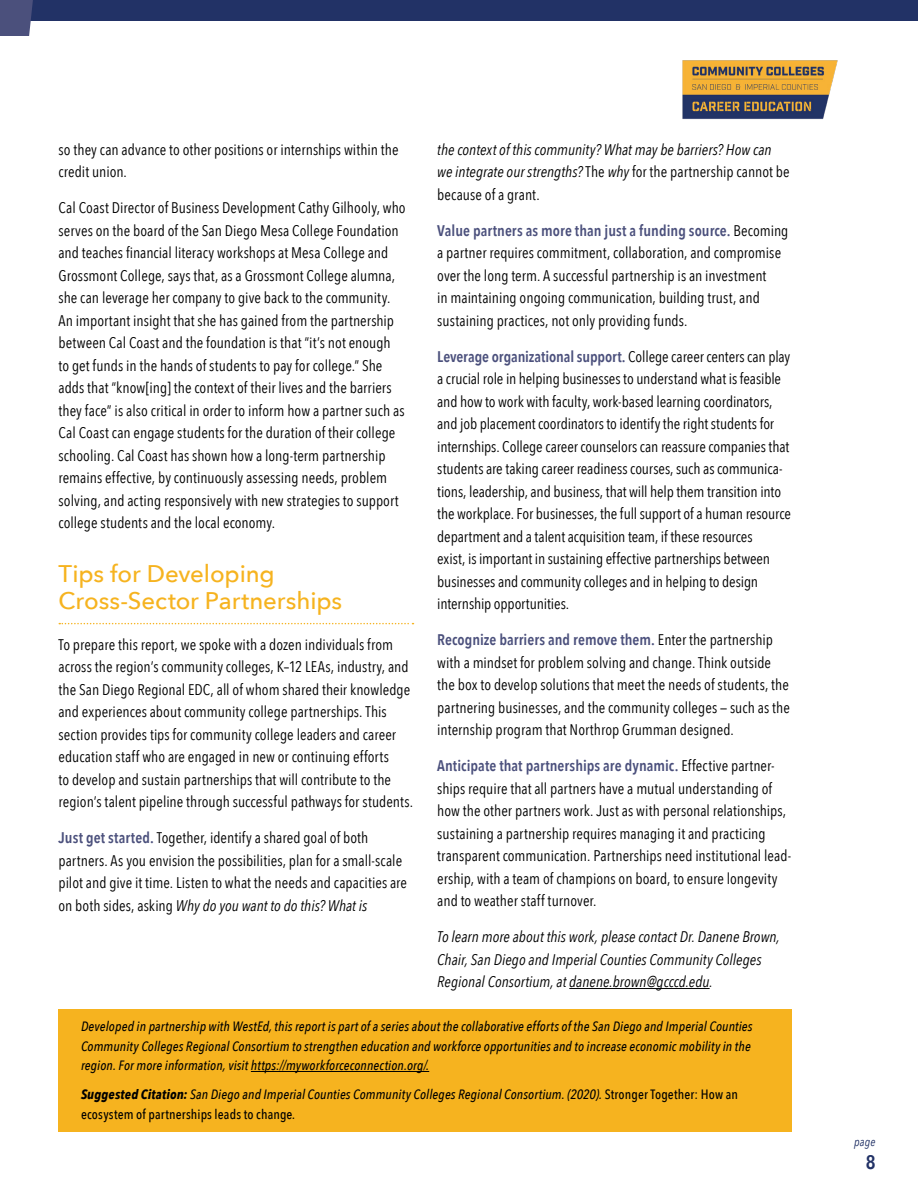
<style>
.page{position:relative;width:918px;height:1188px;background:#fff}
.page>*{position:absolute;margin:0;border:0;box-sizing:border-box;transform-origin:0 0}
.t1{font:500 24px/27px "Avenir Next";letter-spacing:-.005em;color:#f6b31f}
.t2{font:600 19.5px "Avenir Next Condensed";color:#223266}
.t3{font:15.3px/22.5px "Avenir Next Condensed";color:#000}
.t4{font:italic 15.3px/22.5px "Avenir Next Condensed";color:#000}
.t5{font:italic 500 13.5px/19.8px "Avenir Next Condensed";letter-spacing:.005em;color:#000;text-align:justify}
.t6{font:italic 12px "Avenir Next Condensed";color:#223266}
.s1{font-style:normal}
.s2{font-weight:600;color:#4b507c}
.s3{font-weight:700}
.s4{font-style:italic}
</style>
<div class="page">
<div style="left:0;top:0;width:918px;height:20px;background:#223266"></div>
<svg style="left:0;top:0;width:61px;height:36px"></svg>
<img style="left:682px;top:60px;width:156px;height:59px">
<svg style="left:59px;top:623px;width:354px;height:1px"></svg>
<hr style="left:569px;top:988px;width:141px;height:1px;background:#000">
<div style="left:58px;top:1010px;width:734px;height:73px;background:#f6b31f"></div>
<hr style="left:251px;top:1071px;width:178px;height:1px;background:#000">
<div style="left:58px;top:1078px;width:734px;height:54px;background:#f6b31f"></div>
<p class="t4" style="left:437px;top:138px;width:354px">the context of this community? What may be barriers? How can we integrate our strengths? <span class="s1">The</span> why <span class="s1">for the partnership cannot be because of a grant.</span></p>
<p class="t3" style="left:437px;top:219px;width:353px"><span class="s2">Value partners as more than just a funding source.</span> Becoming a partner requires commitment, collaboration, and compromise over the long term. A successful partnership is an investment<br>in maintaining ongoing communication, building trust, and sustaining practices, not only providing funds.</p>
<p class="t3" style="left:437px;top:344px;width:355px"><span class="s2">Leverage organizational support.</span> College career centers can play a crucial role in helping businesses to understand what is feasible and how to work with faculty, work-based learning coordinators, and job placement coordinators to identify the right students for internships. College career counselors can reassure companies that students are taking career readiness courses, such as communica&shy;tions, leadership, and business, that will help them transition into the workplace. For businesses, the full support of a human resource department and a talent acquisition team, if these resources<br>exist, is important in sustaining effective partnerships between businesses and community colleges and in helping to design internship opportunities.</p>
<p class="t3" style="left:437px;top:628px;width:354px"><span class="s2">Recognize barriers and remove them.</span> Enter the partnership with a mindset for problem solving and change. Think outside the box to develop solutions that meet the needs of students, the partnering businesses, and the community colleges — such as the internship program that Northrop Grumman designed.</p>
<p class="t3" style="left:437px;top:754px;width:356px"><span class="s2">Anticipate that partnerships are dynamic.</span> Effective partner&shy;ships require that all partners have a mutual understanding of how the other partners work. Just as with personal relationships, sustaining a partnership requires managing it and practicing transparent communication. Partnerships need institutional lead&shy;ership, with a team of champions on board, to ensure longevity and to weather staff turnover.</p>
<p class="t4" style="left:437px;top:926px;width:344px">To learn more about this work, please contact Dr. Danene Brown,<br>Chair, San Diego and Imperial Counties Community Colleges<br>Regional Consortium, at danene.brown@gcccd.edu.</p>
<p class="t5" style="left:81px;top:1016px;width:673px">Developed in partnership with WestEd, this report is part of a series about the collaborative efforts of the San Diego and Imperial Counties Community Colleges Regional Consortium to strengthen education and workforce opportunities and to increase economic mobility in the region. For more information, visit https://myworkforceconnection.org/.</p>
<p class="t5" style="left:81px;top:1085px;width:658px"><span class="s3">Suggested Citation:</span> San Diego and Imperial Counties Community Colleges Regional Consortium. (2020). <span class="s1">Stronger Together: How an ecosystem of partnerships leads to change</span>.</p>
<p class="t3" style="left:58px;top:138px;width:342px">so they can advance to other positions or internships within the credit union.</p>
<p class="t3" style="left:58px;top:196px;width:349px">Cal Coast Director of Business Development Cathy Gilhooly, who serves on the board of the San Diego Mesa College Foundation and teaches financial literacy workshops at Mesa College and Grossmont College, says that, as a Grossmont College alumna, she can leverage her company to give back to the community.<br>An important insight that she has gained from the partnership between Cal Coast and the foundation is that “it’s not enough<br>to get funds in the hands of students to pay for college.” She adds that “know[ing] the context of their lives and the barriers they face” is also critical in order to inform how a partner such as Cal Coast can engage students for the duration of their college schooling. Cal Coast has shown how a long-term partnership remains effective, by continuously assessing needs, problem solving, and acting responsively with new strategies to support college students and the local economy.</p>
<h1 class="t1" style="left:58px;top:560px;width:285px">Tips for Developing<br>Cross-Sector Partnerships</h1>
<p class="t3" style="left:58px;top:633px;width:356px">To prepare this report, we spoke with a dozen individuals from across the region’s community colleges, K–12 LEAs, industry, and the San Diego Regional EDC, all of whom shared their knowledge and experiences about community college partnerships. This section provides tips for community college leaders and career education staff who are engaged in new or continuing efforts<br>to develop and sustain partnerships that will contribute to the region’s talent pipeline through successful pathways for students.</p>
<p class="t3" style="left:58px;top:826px;width:350px"><span class="s2">Just get started.</span> Together, identify a shared goal of both partners. As you envision the possibilities, plan for a small-scale pilot and give it time. Listen to what the needs and capacities are on both sides, asking <span class="s4">Why do you want to do this? What is</span></p>
<p class="t6" style="left:854px;top:1135px;width:23px">page</p>
<p class="t2" style="left:866px;top:1145px;width:11px">8</p>
</div>
